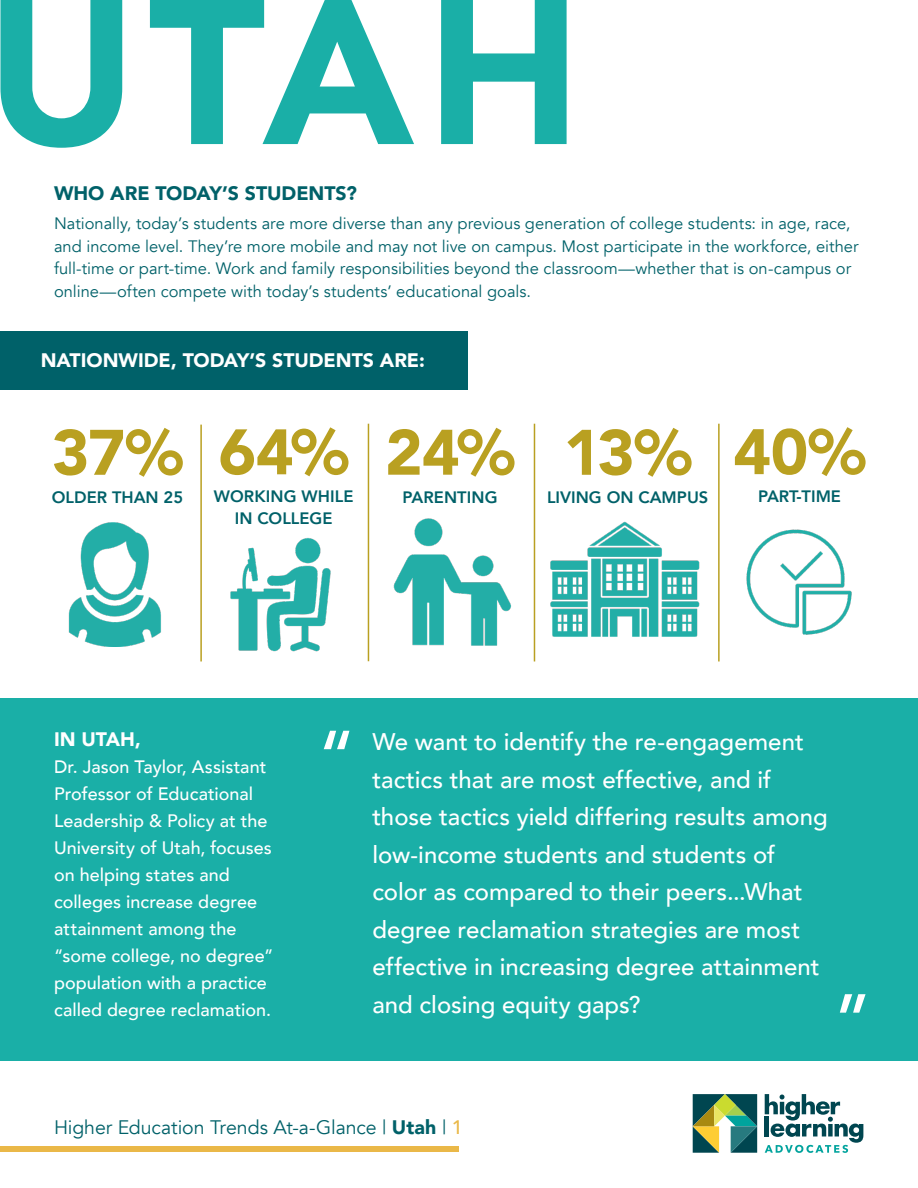
<style>
.page{position:relative;width:918px;height:1188px;background:#fff}
.page>*{position:absolute;margin:0;border:0;box-sizing:border-box;transform-origin:0 0}
.t1{font:900 204px "Avenir";color:#1aafa7}
.t2{font:500 75px "Avenir";color:#fff}
.t3{font:900 63.45px "Avenir LT";letter-spacing:-.01em;color:#b9a021}
.subheads{font:500 24px/37.5px "Avenir";color:#fff}
.t4{font:19.5px "Avenir";letter-spacing:-.005em;color:#006169}
.subheads-2{font:900 19.5px "Avenir";color:#fff}
.t5{font:900 19.5px "Avenir";color:#006169}
.subheads-3{font:500 18px/27px "Avenir";color:#fff}
.t6{font:16.5px/22.5px "Avenir";color:#006169}
.t7{font:800 16.5px "Avenir LT";color:#006169}
.s1{font-weight:900}
.s2{font-weight:500;color:#eab848}
</style>
<div class="page">
<svg style="left:765px;top:1094px;width:98px;height:59px"></svg>
<svg style="left:693px;top:1094px;width:64px;height:59px;background:#5e8a67"></svg>
<div style="left:0;top:1146px;width:459px;height:6px;background:#eab848"></div>
<img style="left:68px;top:522px;width:93px;height:125px">
<hr style="left:200px;top:425px;width:2px;height:236px;background:#b9a021">
<img style="left:230px;top:538px;width:101px;height:114px">
<img style="left:393px;top:518px;width:118px;height:128px">
<hr style="left:368px;top:424px;width:1px;height:237px;background:#b9a021">
<img style="left:550px;top:521px;width:150px;height:116px">
<hr style="left:534px;top:424px;width:1px;height:237px;background:#b9a021">
<img style="left:746px;top:529px;width:106px;height:106px">
<hr style="left:718px;top:424px;width:2px;height:237px;background:#b9a021">
<div style="left:0;top:698px;width:918px;height:362px;background:#1aafa7"></div>
<div style="left:0;top:331px;width:468px;height:58px;background:#006169"></div>
<h1 class="t1" style="left:-14px;top:-102px;width:597px">UTAH</h1>
<p class="t5" style="left:54px;top:176px;width:304px">WHO ARE TODAY’S STUDENTS?</p>
<p class="t6" style="left:54px;top:212px;width:806px">Nationally, today’s students are more diverse than any previous generation of college students: in age, race, and income level. They’re more mobile and may not live on campus. Most participate in the workforce, either full-time or part-time. Work and family responsibilities beyond the classroom—whether that is on-campus or online—often compete with today’s students’ educational goals.</p>
<p class="subheads-2" style="left:41px;top:343px;width:386px">NATIONWIDE, TODAY’S STUDENTS ARE:</p>
<p class="t3" style="left:52px;top:414px;width:133px">37%</p>
<p class="t3" style="left:219px;top:414px;width:132px">64%</p>
<p class="t7" style="left:214px;top:487px;width:141px">WORKING WHILE</p>
<p class="t7" style="left:235px;top:509px;width:99px">IN COLLEGE</p>
<p class="t7" style="left:52px;top:487px;width:133px">OLDER THAN 25</p>
<p class="t3" style="left:564px;top:414px;width:130px">13%</p>
<p class="t3" style="left:733px;top:414px;width:134px">40%</p>
<p class="t7" style="left:758px;top:487px;width:84px">PART-TIME</p>
<p class="t3" style="left:385px;top:414px;width:131px">24%</p>
<p class="t7" style="left:402px;top:487px;width:97px">PARENTING</p>
<p class="t7" style="left:547px;top:487px;width:163px">LIVING ON CAMPUS</p>
<p class="subheads-2" style="left:54px;top:723px;width:88px">IN UTAH,</p>
<p class="subheads-3" style="left:54px;top:753px;width:221px">Dr. Jason Taylor, Assistant<br>Professor of Educational<br>Leadership &amp; Policy at the<br>University of Utah, focuses on helping states and colleges increase degree attainment among the “some college, no degree” population with a practice called degree reclamation.</p>
<p class="t2" style="left:317px;top:693px;width:40px">“</p>
<p class="subheads" style="left:372px;top:722px;width:457px">We want to identify the re-engagement tactics that are most effective, and if those tactics yield differing results among low-income students and students of color as compared to their peers...What degree reclamation strategies are most effective in increasing degree attainment and closing equity gaps?</p>
<p class="t2" style="left:833px;top:956px;width:40px">”</p>
<p class="t4" style="left:54px;top:1116px;width:410px">Higher Education Trends At-a-Glance | <span class="s1">Utah</span> | <span class="s2">1</span></p>
</div>
